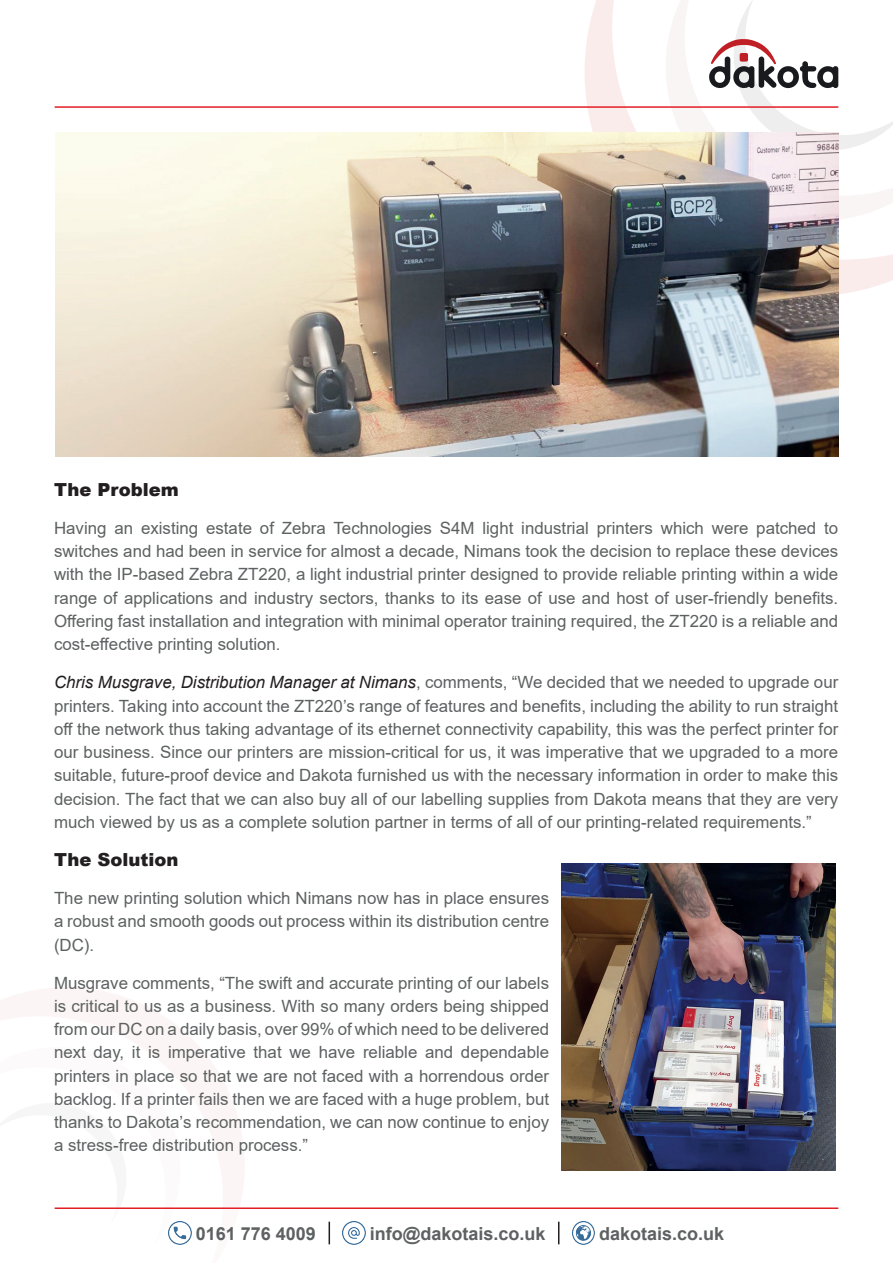
<style>
.page{position:relative;width:893px;height:1263px;background:#fff}
.page>*{position:absolute;margin:0;border:0;box-sizing:border-box;transform-origin:0 0}
.t1{font:700 18px "Arial";color:#5d6161}
.t2{font:900 18px "Arial";color:#231f20}
.t3{font:16.8px/23.2px "Arial";color:#5d6161;text-align:justify}
.s1{font-style:italic;color:#231f20}
</style>
<div class="page">
<hr style="left:55px;top:1207px;width:783px;height:2px;background:#e31e24">
<img style="left:572px;top:1222px;width:23px;height:22px">
<img style="left:169px;top:1222px;width:22px;height:22px">
<svg style="left:329px;top:1222px;width:1px;height:22px"></svg>
<img style="left:343px;top:1222px;width:22px;height:22px">
<svg style="left:558px;top:1222px;width:1px;height:22px"></svg>
<svg style="left:558px;top:0;width:335px;height:294px"></svg>
<svg style="left:646px;top:0;width:247px;height:221px"></svg>
<svg style="left:709px;top:0;width:184px;height:151px"></svg>
<hr style="left:55px;top:106px;width:783px;height:2px;background:#e31e24">
<img style="left:562px;top:864px;width:273px;height:306px">
<img style="left:55px;top:133px;width:784px;height:324px">
<p class="t2" style="left:54px;top:476px;width:126px">The Problem</p>
<p class="t3" style="left:54px;top:516px;width:786px">Having an existing estate of Zebra Technologies S4M light industrial printers which were patched to switches and had been in service for almost a decade, Nimans took the decision to replace these devices with the IP-based Zebra ZT220, a light industrial printer designed to provide reliable printing within a wide range of applications and industry sectors, thanks to its ease of use and host of user-friendly benefits.<br>Offering fast installation and integration with minimal operator training required, the ZT220 is a reliable and cost-effective printing solution.</p>
<p class="t3" style="left:54px;top:671px;width:786px"><span class="s1">Chris Musgrave, Distribution Manager at Nimans</span>, comments, “We decided that we needed to upgrade our printers. Taking into account the ZT220’s range of features and benefits, including the ability to run straight off the network thus taking advantage of its ethernet connectivity capability, this was the perfect printer for our business. Since our printers are mission-critical for us, it was imperative that we upgraded to a more suitable, future-proof device and Dakota furnished us with the necessary information in order to make this decision. The fact that we can also buy all of our labelling supplies from Dakota means that they are very much viewed by us as a complete solution partner in terms of all of our printing-related requirements.”</p>
<p class="t2" style="left:54px;top:846px;width:126px">The Solution</p>
<p class="t3" style="left:54px;top:886px;width:497px">The new printing solution which Nimans now has in place ensures a robust and smooth goods out process within its distribution centre (DC).</p>
<p class="t3" style="left:54px;top:971px;width:497px">Musgrave comments, “The swift and accurate printing of our labels is critical to us as a business. With so many orders being shipped from our DC on a daily basis, over 99% of which need to be delivered next day, it is imperative that we have reliable and dependable printers in place so that we are not faced with a horrendous order backlog. If a printer fails then we are faced with a huge problem, but thanks to Dakota’s recommendation, we can now continue to enjoy a stress-free distribution process.”</p>
<p class="t1" style="left:196px;top:1220px;width:122px">0161 776 4009</p>
<p class="t1" style="left:370px;top:1220px;width:177px">info@dakotais.co.uk</p>
<p class="t1" style="left:599px;top:1220px;width:127px">dakotais.co.uk</p>
</div>
